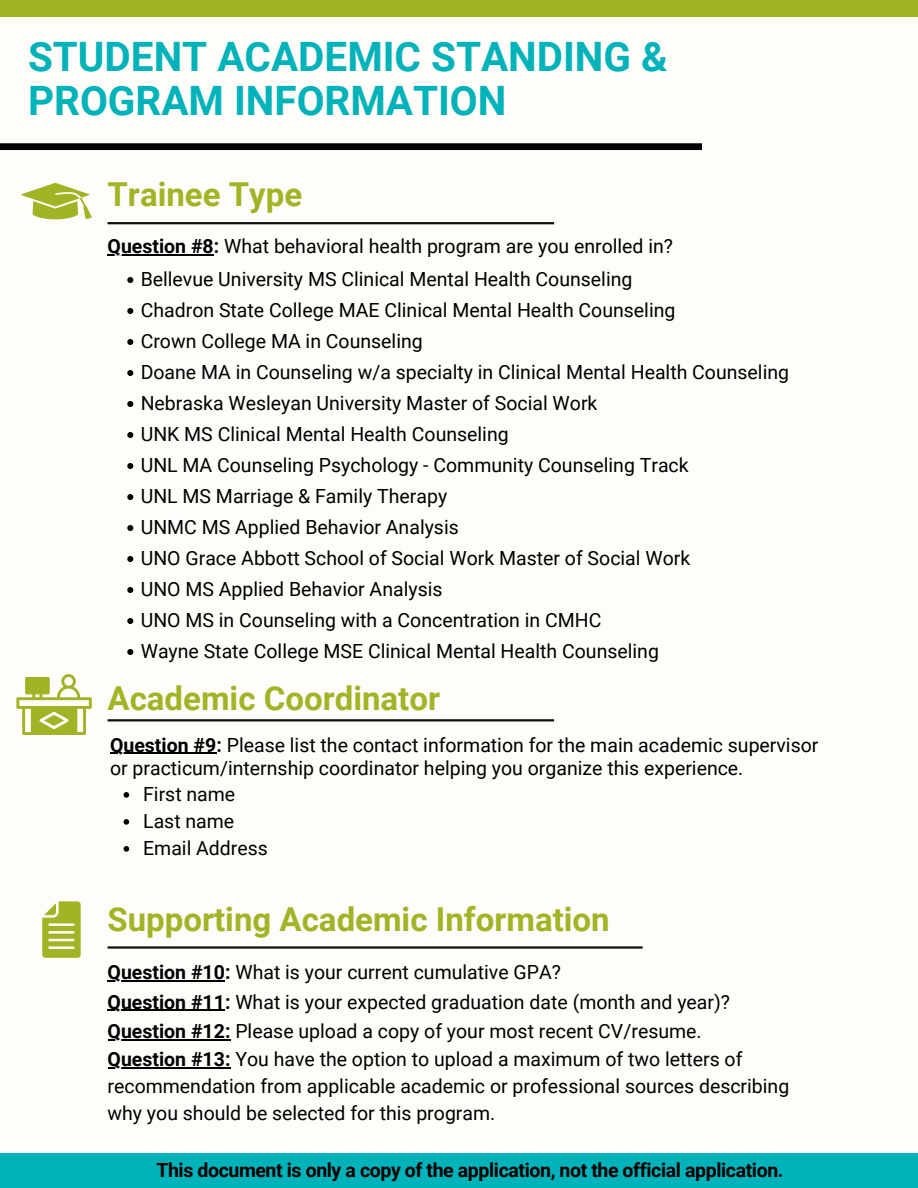
<style>
.page{position:relative;width:918px;height:1188px;background:#fffdf9}
.page>*{position:absolute;margin:0;border:0;box-sizing:border-box;transform-origin:0 0}
.t1{font:700 40.5px/43.8px "Roboto";color:#00b2b9}
.t2{font:700 33px "Roboto";color:#a1b426}
.t3{font:19.5px/27px "Roboto";color:#000}
.t4{font:700 19.5px "Roboto";letter-spacing:-.02em;color:#000}
.s1{font-weight:700}
</style>
<div class="page">
<div style="left:0;top:0;width:918px;height:16px;background:#a1b426"></div>
<hr style="left:108px;top:254px;width:106px;height:2px;background:#000">
<svg style="left:127px;top:277px;width:6px;height:6px"></svg>
<svg style="left:127px;top:308px;width:6px;height:6px"></svg>
<svg style="left:127px;top:339px;width:6px;height:6px"></svg>
<svg style="left:127px;top:370px;width:6px;height:6px"></svg>
<svg style="left:127px;top:401px;width:6px;height:6px"></svg>
<svg style="left:127px;top:432px;width:6px;height:6px"></svg>
<svg style="left:127px;top:463px;width:6px;height:6px"></svg>
<svg style="left:127px;top:494px;width:6px;height:6px"></svg>
<svg style="left:127px;top:525px;width:6px;height:6px"></svg>
<svg style="left:127px;top:556px;width:6px;height:6px"></svg>
<svg style="left:127px;top:587px;width:6px;height:6px"></svg>
<svg style="left:127px;top:618px;width:6px;height:6px"></svg>
<svg style="left:127px;top:649px;width:6px;height:6px"></svg>
<hr style="left:108px;top:222px;width:446px;height:2px;background:#0e0e0e">
<div style="left:0;top:143px;width:702px;height:7px;background:#000"></div>
<hr style="left:108px;top:719px;width:446px;height:2px;background:#0e0e0e">
<hr style="left:108px;top:980px;width:117px;height:2px;background:#000">
<hr style="left:108px;top:1010px;width:117px;height:1px;background:#000">
<hr style="left:108px;top:1039px;width:123px;height:1px;background:#000">
<hr style="left:108px;top:1067px;width:123px;height:1px;background:#000">
<hr style="left:108px;top:946px;width:535px;height:3px;background:#0e0e0e">
<div style="left:0;top:1154px;width:918px;height:34px;background:#00b2b9"></div>
<svg style="left:21px;top:183px;width:71px;height:36px"></svg>
<svg style="left:42px;top:901px;width:39px;height:57px"></svg>
<svg style="left:16px;top:674px;width:76px;height:61px"></svg>
<hr style="left:110px;top:753px;width:106px;height:1px;background:#000">
<svg style="left:124px;top:792px;width:5px;height:6px"></svg>
<svg style="left:124px;top:819px;width:5px;height:6px"></svg>
<svg style="left:124px;top:846px;width:5px;height:6px"></svg>
<p class="t1" style="left:28px;top:35px;width:641px">STUDENT ACADEMIC STANDING &amp;<br>PROGRAM INFORMATION</p>
<p class="t2" style="left:108px;top:176px;width:196px">Trainee Type</p>
<h1 class="t3" style="left:108px;top:233px;width:567px"><span class="s1">Question #8:</span> What behavioral health program are you enrolled in?</h1>
<p class="t3" style="left:141px;top:266px;width:493px">Bellevue University MS Clinical Mental Health Counseling</p>
<p class="t3" style="left:141px;top:297px;width:536px">Chadron State College MAE Clinical Mental Health Counseling</p>
<h2 class="t3" style="left:141px;top:328px;width:284px">Crown College MA in Counseling</h2>
<p class="t3" style="left:141px;top:359px;width:650px">Doane MA in Counseling w/a specialty in Clinical Mental Health Counseling</p>
<p class="t3" style="left:141px;top:390px;width:458px">Nebraska Wesleyan University Master of Social Work</p>
<p class="t3" style="left:141px;top:421px;width:370px">UNK MS Clinical Mental Health Counseling</p>
<p class="t3" style="left:141px;top:452px;width:550px">UNL MA Counseling Psychology - Community Counseling Track</p>
<p class="t3" style="left:141px;top:483px;width:308px">UNL MS Marriage &amp; Family Therapy</p>
<p class="t3" style="left:141px;top:514px;width:320px">UNMC MS Applied Behavior Analysis</p>
<p class="t3" style="left:141px;top:545px;width:551px">UNO Grace Abbott School of Social Work Master of Social Work</p>
<p class="t3" style="left:141px;top:576px;width:303px">UNO MS Applied Behavior Analysis</p>
<p class="t3" style="left:141px;top:607px;width:462px">UNO MS in Counseling with a Concentration in CMHC</p>
<p class="t3" style="left:141px;top:638px;width:520px">Wayne State College MSE Clinical Mental Health Counseling</p>
<p class="t2" style="left:108px;top:680px;width:334px">Academic Coordinator</p>
<p class="t3" style="left:110px;top:733px;width:710px;line-height:23.7px"><span class="s1">Question #9:</span> Please list the contact information for the main academic supervisor or practicum/internship coordinator helping you organize this experience.</p>
<p class="t3" style="left:143px;top:781px;width:94px">First name</p>
<h2 class="t3" style="left:143px;top:808px;width:93px">Last name</h2>
<p class="t3" style="left:143px;top:835px;width:126px">Email Address</p>
<p class="t2" style="left:108px;top:900px;width:504px">Supporting Academic Information</p>
<p class="t3" style="left:108px;top:959px;width:455px"><span class="s1">Question #10:</span> What is your current cumulative GPA?</p>
<p class="t3" style="left:108px;top:988px;width:624px"><span class="s1">Question #11:</span> What is your expected graduation date (month and year)?</p>
<p class="t3" style="left:108px;top:1018px;width:596px"><span class="s1">Question #12:</span> Please upload a copy of your most recent CV/resume.</p>
<h2 class="t3" style="left:108px;top:1046px;width:683px"><span class="s1">Question #13:</span> You have the option to upload a maximum of two letters of recommendation from applicable academic or professional sources describing why you should be selected for this program.</h2>
<p class="t4" style="left:156px;top:1158px;width:629px">This document is only a copy of the application, not the official application.</p>
</div>
